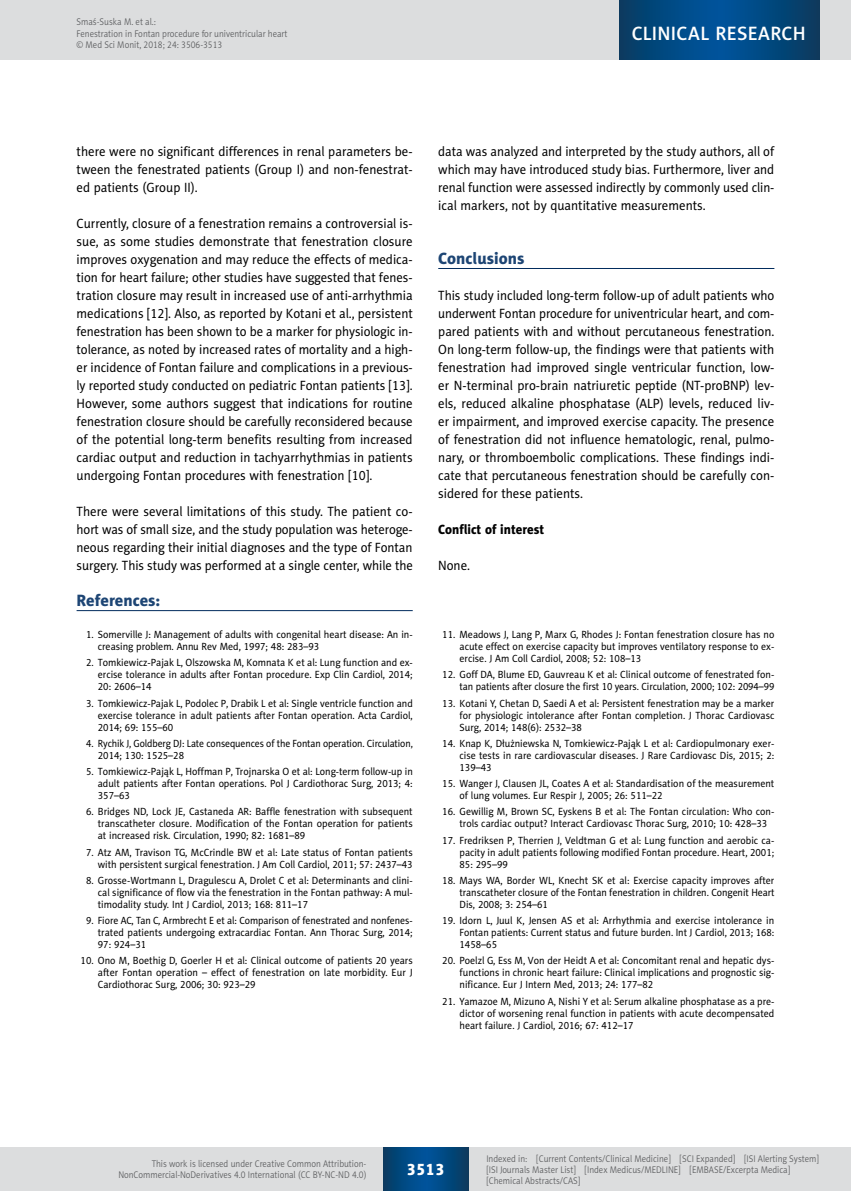
<style>
.page{position:relative;width:851px;height:1191px;background:#fff}
.page>*{position:absolute;margin:0;border:0;box-sizing:border-box;transform-origin:0 0}
.t1{font:19.5px "Naomi Sans EFN Medium";letter-spacing:.015em;color:#fff}
.t2{font:16.5px "Naomi Sans EFN Heavy";color:#1d4574}
.t3{font:16.5px "Naomi Sans EFN Heavy";color:#fff}
.t4{font:13.5px/18px "Naomi Sans EFN";color:#000;text-align:justify;scale:.95 1}
.t5{font:13.5px/18px "Naomi Sans EFN";color:#000;text-align:justify;scale:.94 1}
.t6{font:13.5px "Naomi Sans EFN Heavy";color:#000;scale:.95 1}
.t7{font:10.5px/12px "Naomi Sans EFN";color:#000;text-align:justify;scale:.95 1}
.t8{font:10.5px/12px "Naomi Sans EFN";color:#000;text-align:justify;scale:.94 1}
.t9{font:10.5px/12px "Naomi Sans EFN";color:#000;scale:.93 1}
.t10{font:9.75px/11.2px "Naomi Sans EFN Light";color:#58595b;scale:.9 1}
</style>
<div class="page">
<hr style="left:438px;top:268px;width:336px;height:1px;background:#002b5c">
<hr style="left:77px;top:610px;width:335px;height:1px;background:#002b5c">
<div style="left:0;top:1148px;width:850px;height:43px;background:#dcddde"></div>
<svg style="left:383px;top:1147px;width:85px;height:43px;background:#02487f"></svg>
<div style="left:0;top:0;width:850px;height:60px;background:#dcddde"></div>
<svg style="left:619px;top:0;width:200px;height:60px;background:#02487f"></svg>
<p class="t10" style="left:77px;top:16px;width:236px">Smaś-Suska M. et al.:<br>Fenestration in Fontan procedure for univentricular heart © Med Sci Monit, 2018; 24: 3506-3513</p>
<h1 class="t1" style="left:631px;top:22px;width:175px">CLINICAL RESEARCH</h1>
<p class="t4" style="left:77px;top:142px;width:355px">there were no significant differences in renal parameters be&shy;tween the fenestrated patients (Group I) and non-fenestrat&shy;ed patients (Group II).</p>
<p class="t4" style="left:77px;top:214px;width:355px">Currently, closure of a fenestration remains a controversial is&shy;sue, as some studies demonstrate that fenestration closure improves oxygenation and may reduce the effects of medica&shy;tion for heart failure; other studies have suggested that fenes&shy;tration closure may result in increased use of anti-arrhythmia medications [12]. Also, as reported by Kotani et al., persistent fenestration has been shown to be a marker for physiologic in&shy;tolerance, as noted by increased rates of mortality and a high&shy;er incidence of Fontan failure and complications in a previous&shy;ly reported study conducted on pediatric Fontan patients [13].<br>However, some authors suggest that indications for routine fenestration closure should be carefully reconsidered because of the potential long-term benefits resulting from increased cardiac output and reduction in tachyarrhythmias in patients undergoing Fontan procedures with fenestration [10].</p>
<p class="t4" style="left:77px;top:502px;width:355px">There were several limitations of this study. The patient co&shy;hort was of small size, and the study population was heteroge&shy;neous regarding their initial diagnoses and the type of Fontan surgery. This study was performed at a single center, while the</p>
<h2 class="t2" style="left:77px;top:590px;width:85px">References:</h2>
<p class="t7" style="left:98px;top:628px;width:333px;text-indent:-12px">1. Somerville J: Management of adults with congenital heart disease: An in&shy;creasing problem. Annu Rev Med, 1997; 48: 283–93</p>
<p class="t7" style="left:98px;top:657px;width:333px;text-indent:-12px">2. Tomkiewicz-Pajak L, Olszowska M, Komnata K et al: Lung function and ex&shy;ercise tolerance in adults after Fontan procedure. Exp Clin Cardiol, 2014; 20: 2606–14</p>
<p class="t7" style="left:98px;top:697px;width:333px;text-indent:-12px">3. Tomkiewicz-Pajak L, Podolec P, Drabik L et al: Single ventricle function and exercise tolerance in adult patients after Fontan operation. Acta Cardiol, 2014; 69: 155–60</p>
<p class="t9" style="left:98px;top:737px;width:340px;text-indent:-12px">4. Rychik J, Goldberg DJ: Late consequences of the Fontan operation. Circulation,<br>2014; 130: 1525–28</p>
<p class="t7" style="left:98px;top:765px;width:333px;text-indent:-12px">5. Tomkiewicz-Pająk L, Hoffman P, Trojnarska O et al: Long-term follow-up in adult patients after Fontan operations. Pol J Cardiothorac Surg, 2013; 4:<br>357–63</p>
<p class="t7" style="left:98px;top:806px;width:333px;text-indent:-12px">6. Bridges ND, Lock JE, Castaneda AR: Baffle fenestration with subsequent transcatheter closure. Modification of the Fontan operation for patients at increased risk. Circulation, 1990; 82: 1681–89</p>
<p class="t7" style="left:86px;top:846px;width:345px;text-align:right">7. Atz AM, Travison TG, McCrindle BW et al: Late status of Fontan patients with persistent surgical fenestration. J Am Coll Cardiol, 2011; 57: 2437–43</p>
<p class="t7" style="left:98px;top:874px;width:333px;text-indent:-12px">8. Grosse-Wortmann L, Dragulescu A, Drolet C et al: Determinants and clini&shy;cal significance of flow via the fenestration in the Fontan pathway: A mul&shy;timodality study. Int J Cardiol, 2013; 168: 811–17</p>
<p class="t8" style="left:98px;top:914px;width:336px;text-indent:-12px">9. Fiore AC, Tan C, Armbrecht E et al: Comparison of fenestrated and nonfenes&shy;trated patients undergoing extracardiac Fontan. Ann Thorac Surg, 2014; 97: 924–31</p>
<p class="t7" style="left:98px;top:955px;width:333px;text-indent:-17px">10. Ono M, Boethig D, Goerler H et al: Clinical outcome of patients 20 years after Fontan operation – effect of fenestration on late morbidity. Eur J Cardiothorac Surg, 2006; 30: 923–29</p>
<p class="t5" style="left:438px;top:142px;width:359px">data was analyzed and interpreted by the study authors, all of which may have introduced study bias. Furthermore, liver and renal function were assessed indirectly by commonly used clin&shy;ical markers, not by quantitative measurements.</p>
<h2 class="t2" style="left:438px;top:248px;width:88px">Conclusions</h2>
<p class="t5" style="left:438px;top:286px;width:359px">This study included long-term follow-up of adult patients who underwent Fontan procedure for univentricular heart, and com&shy;pared patients with and without percutaneous fenestration.<br>On long-term follow-up, the findings were that patients with fenestration had improved single ventricular function, low&shy;er N-terminal pro-brain natriuretic peptide (NT-proBNP) lev&shy;els, reduced alkaline phosphatase (ALP) levels, reduced liv&shy;er impairment, and improved exercise capacity. The presence of fenestration did not influence hematologic, renal, pulmo&shy;nary, or thromboembolic complications. These findings indi&shy;cate that percutaneous fenestration should be carefully con&shy;sidered for these patients.</p>
<p class="t6" style="left:438px;top:521px;width:113px">Conflict of interest</p>
<p class="t4" style="left:438px;top:556px;width:35px">None.</p>
<p class="t7" style="left:459px;top:628px;width:333px;text-indent:-17px">11. Meadows J, Lang P, Marx G, Rhodes J: Fontan fenestration closure has no acute effect on exercise capacity but improves ventilatory response to ex&shy;ercise. J Am Coll Cardiol, 2008; 52: 108–13</p>
<p class="t7" style="left:442px;top:669px;width:351px;text-align:right">12. Goff DA, Blume ED, Gauvreau K et al: Clinical outcome of fenestrated fon&shy;tan patients after closure the first 10 years. Circulation, 2000; 102: 2094–99</p>
<p class="t7" style="left:459px;top:697px;width:333px;text-indent:-17px">13. Kotani Y, Chetan D, Saedi A et al: Persistent fenestration may be a marker for physiologic intolerance after Fontan completion. J Thorac Cardiovasc Surg, 2014; 148(6): 2532–38</p>
<p class="t7" style="left:459px;top:737px;width:333px;text-indent:-17px">14. Knap K, Dłużniewska N, Tomkiewicz-Pająk L et al: Cardiopulmonary exer&shy;cise tests in rare cardiovascular diseases. J Rare Cardiovasc Dis, 2015; 2:<br>139–43</p>
<p class="t7" style="left:459px;top:777px;width:333px;text-indent:-17px">15. Wanger J, Clausen JL, Coates A et al: Standardisation of the measurement of lung volumes. Eur Respir J, 2005; 26: 511–22</p>
<p class="t7" style="left:459px;top:806px;width:333px;text-indent:-17px">16. Gewillig M, Brown SC, Eyskens B et al: The Fontan circulation: Who con&shy;trols cardiac output? Interact Cardiovasc Thorac Surg, 2010; 10: 428–33</p>
<p class="t7" style="left:459px;top:834px;width:333px;text-indent:-17px">17. Fredriksen P, Therrien J, Veldtman G et al: Lung function and aerobic ca&shy;pacity in adult patients following modified Fontan procedure. Heart, 2001; 85: 295–99</p>
<p class="t7" style="left:459px;top:874px;width:333px;text-indent:-17px">18. Mays WA, Border WL, Knecht SK et al: Exercise capacity improves after transcatheter closure of the Fontan fenestration in children. Congenit Heart Dis, 2008; 3: 254–61</p>
<p class="t7" style="left:459px;top:914px;width:333px;text-indent:-17px">19. Idorn L, Juul K, Jensen AS et al: Arrhythmia and exercise intolerance in Fontan patients: Current status and future burden. Int J Cardiol, 2013; 168:<br>1458–65</p>
<p class="t7" style="left:459px;top:955px;width:333px;text-indent:-17px">20. Poelzl G, Ess M, Von der Heidt A et al: Concomitant renal and hepatic dys&shy;functions in chronic heart failure: Clinical implications and prognostic sig&shy;nificance. Eur J Intern Med, 2013; 24: 177–82</p>
<p class="t7" style="left:459px;top:995px;width:333px;text-indent:-17px">21. Yamazoe M, Mizuno A, Nishi Y et al: Serum alkaline phosphatase as a pre&shy;dictor of worsening renal function in patients with acute decompensated heart failure. J Cardiol, 2016; 67: 412–17</p>
<p class="t10" style="left:118px;top:1158px;width:277px;text-align:right">This work is licensed under Creative Common Attribution-<br>NonCommercial-NoDerivatives 4.0 International (CC BY-NC-ND 4.0)</p>
<h2 class="t3" style="left:406px;top:1159px;width:40px">3513</h2>
<p class="t10" style="left:486px;top:1152px;width:371px">Indexed in: [Current Contents/Clinical Medicine] [SCI Expanded] [ISI Alerting System] [ISI Journals Master List] [Index Medicus/MEDLINE] [EMBASE/Excerpta Medica] [Chemical Abstracts/CAS]</p>
</div>
